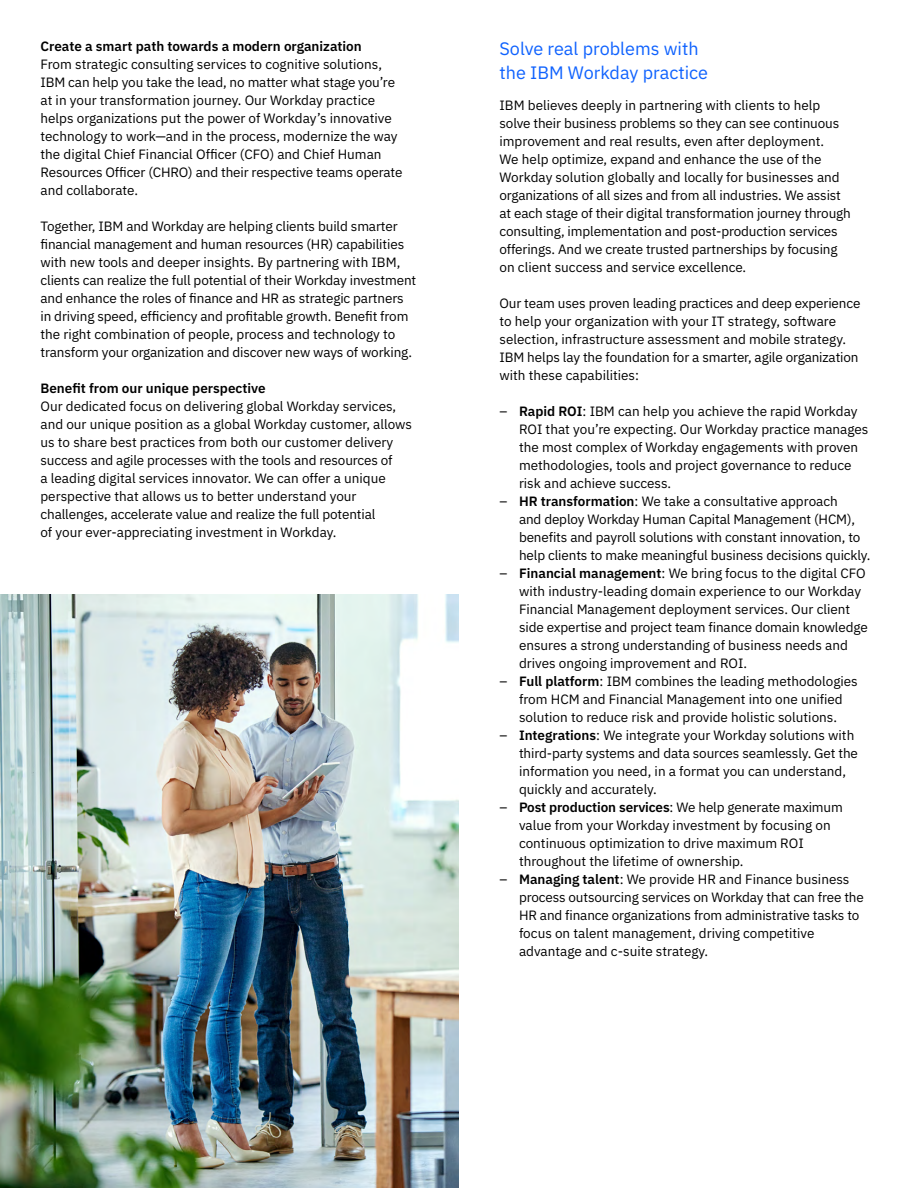
<style>
.page{position:relative;width:918px;height:1188px;background:#fff}
.page>*{position:absolute;margin:0;border:0;box-sizing:border-box;transform-origin:0 0}
.Body_copy{font:18px/24px "IBM Plex Sans";color:#0f62fe}
.Body{font:13.5px/18px "IBM Plex Sans";letter-spacing:-.005em;color:#000}
.Headers_Body{font:13.5px/18px "IBM Plex Sans";letter-spacing:-.005em;color:#000}
.Headers_Body-2{font:600 13.5px "IBM Plex Sans";color:#000}
.s1{font-weight:600}
</style>
<div class="page">
<img style="left:0;top:594px;width:459px;height:594px">
<p class="Headers_Body-2" style="left:40px;top:36px;width:323px">Create a smart path towards a modern organization</p>
<p class="Headers_Body" style="left:40px;top:54px;width:364px">From strategic consulting services to cognitive solutions, IBM can help you take the lead, no matter what stage you’re at in your transformation journey. Our Workday practice helps organizations put the power of Workday’s innovative technology to work—and in the process, modernize the way the digital Chief Financial Officer (CFO) and Chief Human Resources Officer (CHRO) and their respective teams operate and collaborate.</p>
<p class="Headers_Body" style="left:40px;top:216px;width:377px">Together, IBM and Workday are helping clients build smarter financial management and human resources (HR) capabilities with new tools and deeper insights. By partnering with IBM, clients can realize the full potential of their Workday investment and enhance the roles of finance and HR as strategic partners in driving speed, efficiency and profitable growth. Benefit from the right combination of people, process and technology to transform your organization and discover new ways of working.</p>
<p class="Headers_Body-2" style="left:40px;top:378px;width:227px">Benefit from our unique perspective</p>
<p class="Headers_Body" style="left:40px;top:396px;width:373px">Our dedicated focus on delivering global Workday services, and our unique position as a global Workday customer, allows us to share best practices from both our customer delivery success and agile processes with the tools and resources of<br>a leading digital services innovator. We can offer a unique perspective that allows us to better understand your challenges, accelerate value and realize the full potential<br>of your ever-appreciating investment in Workday.</p>
<p class="Body_copy" style="left:500px;top:35px;width:210px">Solve real problems with the IBM Workday practice</p>
<p class="Body" style="left:500px;top:95px;width:353px">IBM believes deeply in partnering with clients to help solve their business problems so they can see continuous improvement and real results, even after deployment.<br>We help optimize, expand and enhance the use of the Workday solution globally and locally for businesses and organizations of all sizes and from all industries. We assist at each stage of their digital transformation journey through consulting, implementation and post-production services offerings. And we create trusted partnerships by focusing on client success and service excellence.</p>
<p class="Body" style="left:500px;top:293px;width:362px">Our team uses proven leading practices and deep experience to help your organization with your IT strategy, software selection, infrastructure assessment and mobile strategy.<br>IBM helps lay the foundation for a smarter, agile organization with these capabilities:</p>
<p class="Body" style="left:519px;top:401px;width:351px;text-indent:-20px">– <span class="s1">Rapid ROI</span>: IBM can help you achieve the rapid Workday ROI that you’re expecting. Our Workday practice manages the most complex of Workday engagements with proven methodologies, tools and project governance to reduce risk and achieve success.</p>
<p class="Body" style="left:519px;top:491px;width:353px;text-indent:-20px">– <span class="s1">HR transformation</span>: We take a consultative approach<br>and deploy Workday Human Capital Management (HCM), benefits and payroll solutions with constant innovation, to help clients to make meaningful business decisions quickly.</p>
<p class="Body" style="left:519px;top:563px;width:350px;text-indent:-20px">– <span class="s1">Financial management</span>: We bring focus to the digital CFO with industry-leading domain experience to our Workday Financial Management deployment services. Our client side expertise and project team finance domain knowledge ensures a strong understanding of business needs and drives ongoing improvement and ROI.</p>
<p class="Body" style="left:500px;top:671px;width:360px;text-align:center">– <span class="s1">Full platform</span>: IBM combines the leading methodologies from HCM and Financial Management into one unified solution to reduce risk and provide holistic solutions.</p>
<p class="Body" style="left:519px;top:725px;width:340px;text-indent:-20px">– <span class="s1">Integrations</span>: We integrate your Workday solutions with third-party systems and data sources seamlessly. Get the information you need, in a format you can understand, quickly and accurately.</p>
<p class="Body" style="left:519px;top:797px;width:325px;text-indent:-20px">– <span class="s1">Post production services</span>: We help generate maximum value from your Workday investment by focusing on continuous optimization to drive maximum ROI throughout the lifetime of ownership.</p>
<p class="Body" style="left:519px;top:869px;width:346px;text-indent:-20px">– <span class="s1">Managing talent</span>: We provide HR and Finance business process outsourcing services on Workday that can free the HR and finance organizations from administrative tasks to focus on talent management, driving competitive advantage and c-suite strategy.</p>
</div>
